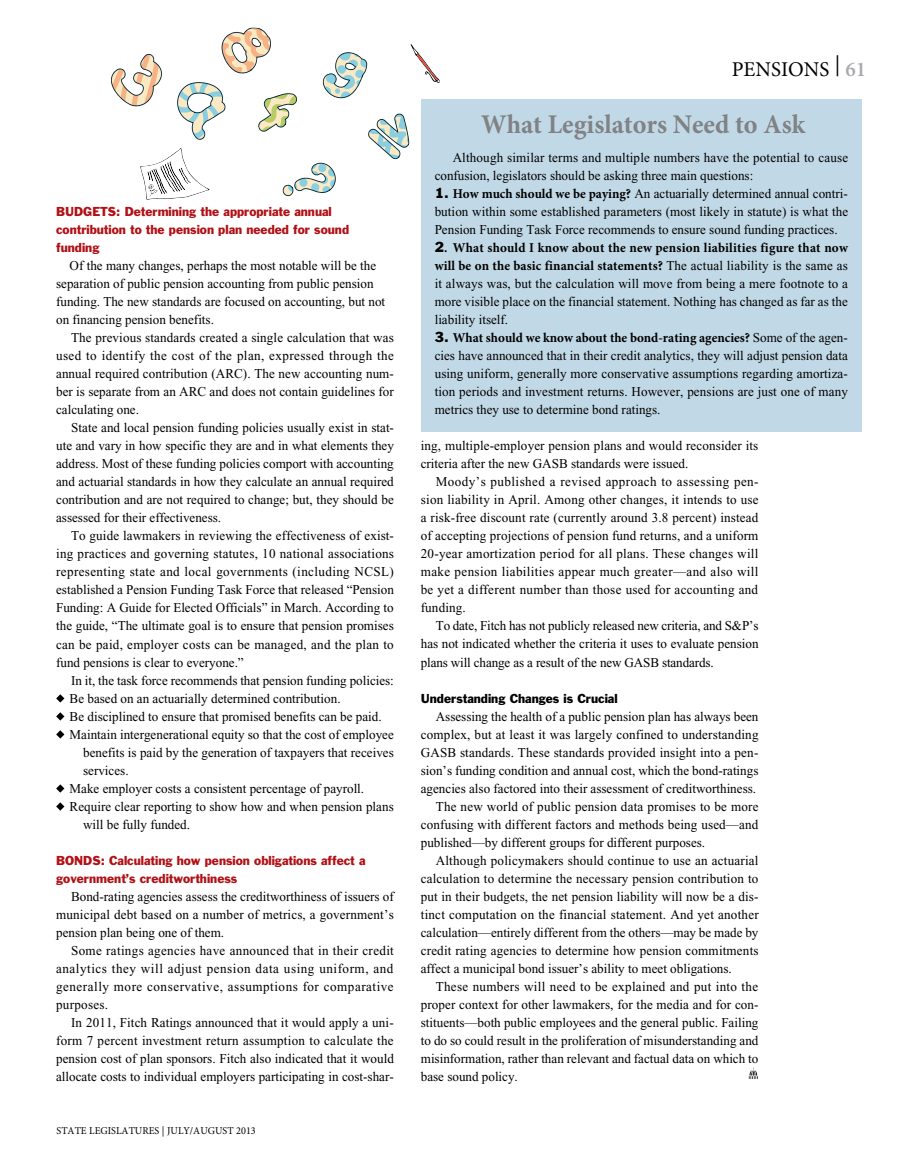
<style>
.page{position:relative;width:918px;height:1176px;background:#fff}
.page>*{position:absolute;margin:0;border:0;box-sizing:border-box;transform-origin:0 0}
.t1{font:700 27px "Minion Pro";color:#808285}
.t2{font:21px "Minion Pro";color:#000}
.t3{font:13.5px/18px "Times New Roman";color:#000;text-align:justify}
.t4{font:700 13.5px/18px "Minion Pro";letter-spacing:.01em;color:#000}
.t5{font:13.5px "Times New Roman";letter-spacing:.025em;color:#000}
.t6{font:12px/18px "Franklin Gothic";color:#b11116}
.t7{font:12px "Franklin Gothic";color:#000}
.t8{font:10.5px "Minion Pro";color:#000}
.s1{font-weight:600;color:#a7a9ac}
.s2{font-family:"Franklin Gothic"}
.s3{font-family:"Minion Pro";font-weight:700}
.s4{font-family:"Franklin Gothic";font-weight:400}
.s5{font-family:"Times New Roman";font-weight:400}
</style>
<div class="page">
<svg style="left:111px;top:27px;width:329px;height:173px"></svg>
<svg style="left:56px;top:694px;width:8px;height:8px"></svg>
<svg style="left:56px;top:712px;width:8px;height:8px"></svg>
<svg style="left:56px;top:730px;width:8px;height:8px"></svg>
<svg style="left:56px;top:784px;width:8px;height:8px"></svg>
<svg style="left:56px;top:802px;width:8px;height:8px"></svg>
<div style="left:421px;top:99px;width:441px;height:333px;background:#c1d9e6"></div>
<svg style="left:749px;top:1067px;width:9px;height:11px"></svg>
<p class="t6" style="left:56px;top:202px;width:295px">BUDGETS: Determining the appropriate annual contribution to the pension plan needed for sound funding</p>
<p class="t3" style="left:56px;top:257px;width:331px;text-align:left;text-indent:14px">Of the many changes, perhaps the most notable will be the separation of public pension accounting from public pension funding. The new standards are focused on accounting, but not on financing pension benefits.</p>
<p class="t3" style="left:56px;top:329px;width:339px;text-indent:15px">The previous standards created a single calculation that was used to identify the cost of the plan, expressed through the annual required contribution (ARC). The new accounting num&shy;ber is separate from an ARC and does not contain guidelines for calculating one.</p>
<p class="t3" style="left:56px;top:419px;width:339px;text-indent:15px">State and local pension funding policies usually exist in stat&shy;ute and vary in how specific they are and in what elements they address. Most of these funding policies comport with accounting and actuarial standards in how they calculate an annual required contribution and are not required to change; but, they should be assessed for their effectiveness.</p>
<p class="t3" style="left:56px;top:527px;width:339px;text-indent:15px">To guide lawmakers in reviewing the effectiveness of exist&shy;ing practices and governing statutes, 10 national associations representing state and local governments (including NCSL) established a Pension Funding Task Force that released “Pension Funding: A Guide for Elected Officials” in March. According to the guide, “The ultimate goal is to ensure that pension promises can be paid, employer costs can be managed, and the plan to fund pensions is clear to everyone.”</p>
<p class="t3" style="left:71px;top:671px;width:324px">In it, the task force recommends that pension funding policies:</p>
<p class="t3" style="left:70px;top:689px;width:272px">Be based on an actuarially determined contribution.</p>
<p class="t3" style="left:70px;top:707px;width:314px">Be disciplined to ensure that promised benefits can be paid.</p>
<p class="t3" style="left:70px;top:725px;width:326px">Maintain intergenerational equity so that the cost of employee</p>
<p class="t3" style="left:83px;top:743px;width:312px">benefits is paid by the generation of taxpayers that receives</p>
<p class="t3" style="left:83px;top:761px;width:47px">services.</p>
<p class="t3" style="left:70px;top:779px;width:296px">Make employer costs a consistent percentage of payroll.</p>
<p class="t3" style="left:70px;top:797px;width:326px">Require clear reporting to show how and when pension plans</p>
<p class="t3" style="left:83px;top:815px;width:108px">will be fully funded.</p>
<p class="t6" style="left:56px;top:850px;width:311px">BONDS: Calculating how pension obligations affect a government’s creditworthiness</p>
<p class="t3" style="left:56px;top:887px;width:339px;text-indent:15px">Bond-rating agencies assess the creditworthiness of issuers of municipal debt based on a number of metrics, a government’s pension plan being one of them.</p>
<p class="t3" style="left:56px;top:941px;width:339px;text-indent:15px">Some ratings agencies have announced that in their credit analytics they will adjust pension data using uniform, and generally more conservative, assumptions for comparative purposes.</p>
<p class="t3" style="left:56px;top:1012px;width:339px;text-indent:15px">In 2011, Fitch Ratings announced that it would apply a uni&shy;form 7 percent investment return assumption to calculate the pension cost of plan sponsors. Fitch also indicated that it would allocate costs to individual employers participating in cost-shar-</p>
<p class="t8" style="left:57px;top:1123px;width:201px">STATE LEGISLATURES | JULY/AUGUST 2013</p>
<h2 class="t2" style="left:732px;top:55px;width:136px">PENSIONS | <span class="s1">61</span></h2>
<h1 class="t1" style="left:481px;top:105px;width:326px">What Legislators Need to Ask</h1>
<p class="t3" style="left:435px;top:149px;width:415px;text-indent:18px">Although similar terms and multiple numbers have the potential to cause confusion, legislators should be asking three main questions:</p>
<p class="t3" style="left:435px;top:185px;width:415px"><span class="s2">1.</span> <span class="s3">How much should we be paying?</span> An actuarially determined annual contri&shy;bution within some established parameters (most likely in statute) is what the Pension Funding Task Force recommends to ensure sound funding practices.</p>
<p class="t4" style="left:435px;top:239px;width:415px"><span class="s4">2</span>. What should I know about the new pension liabilities figure that now will be on the basic financial statements? <span class="s5">The actual liability is the same as</span></p>
<p class="t3" style="left:435px;top:275px;width:415px">it always was, but the calculation will move from being a mere footnote to a more visible place on the financial statement. Nothing has changed as far as the liability itself.</p>
<p class="t4" style="left:435px;top:328px;width:415px"><span class="s4">3.</span> What should we know about the bond-rating agencies? <span class="s5">Some of the agen-</span></p>
<p class="t3" style="left:435px;top:347px;width:415px">cies have announced that in their credit analytics, they will adjust pension data using uniform, generally more conservative assumptions regarding amortiza&shy;tion periods and investment returns. However, pensions are just one of many metrics they use to determine bond ratings.</p>
<p class="t3" style="left:421px;top:437px;width:339px">ing, multiple-employer pension plans and would reconsider its criteria after the new GASB standards were issued.</p>
<p class="t3" style="left:421px;top:473px;width:339px;text-indent:15px">Moody’s published a revised approach to assessing pen&shy;sion liability in April. Among other changes, it intends to use a risk-free discount rate (currently around 3.8 percent) instead of accepting projections of pension fund returns, and a uniform 20-year amortization period for all plans. These changes will make pension liabilities appear much greater—and also will be yet a different number than those used for accounting and funding.</p>
<p class="t3" style="left:421px;top:617px;width:339px;text-indent:15px">To date, Fitch has not publicly released new criteria, and S&amp;P’s has not indicated whether the criteria it uses to evaluate pension plans will change as a result of the new GASB standards.</p>
<p class="t7" style="left:421px;top:690px;width:198px">Understanding Changes is Crucial</p>
<p class="t3" style="left:436px;top:707px;width:324px">Assessing the health of a public pension plan has always been</p>
<p class="t3" style="left:421px;top:725px;width:339px">complex, but at least it was largely confined to understanding</p>
<p class="t3" style="left:421px;top:743px;width:339px">GASB standards. These standards provided insight into a pen-</p>
<p class="t3" style="left:421px;top:761px;width:339px">sion’s funding condition and annual cost, which the bond-ratings</p>
<p class="t3" style="left:421px;top:779px;width:337px">agencies also factored into their assessment of creditworthiness.</p>
<p class="t3" style="left:436px;top:797px;width:324px">The new world of public pension data promises to be more</p>
<p class="t3" style="left:421px;top:815px;width:339px">confusing with different factors and methods being used—and</p>
<p class="t3" style="left:421px;top:833px;width:286px">published—by different groups for different purposes.</p>
<p class="t3" style="left:436px;top:851px;width:324px">Although policymakers should continue to use an actuarial</p>
<p class="t3" style="left:421px;top:869px;width:339px">calculation to determine the necessary pension contribution to</p>
<p class="t3" style="left:421px;top:887px;width:339px">put in their budgets, the net pension liability will now be a dis-</p>
<p class="t3" style="left:421px;top:905px;width:339px">tinct computation on the financial statement. And yet another</p>
<p class="t3" style="left:421px;top:923px;width:339px">calculation—entirely different from the others—may be made by</p>
<p class="t3" style="left:421px;top:941px;width:339px">credit rating agencies to determine how pension commitments</p>
<p class="t3" style="left:421px;top:959px;width:312px">affect a municipal bond issuer’s ability to meet obligations.</p>
<p class="t5" style="left:436px;top:978px;width:324px">These numbers will need to be explained and put into the</p>
<p class="t3" style="left:421px;top:995px;width:339px">proper context for other lawmakers, for the media and for con-</p>
<p class="t3" style="left:421px;top:1013px;width:339px">stituents—both public employees and the general public. Failing</p>
<p class="t3" style="left:421px;top:1031px;width:339px">to do so could result in the proliferation of misunderstanding and</p>
<p class="t3" style="left:421px;top:1049px;width:339px">misinformation, rather than relevant and factual data on which to</p>
<p class="t3" style="left:421px;top:1067px;width:99px">base sound policy.</p>
</div>
